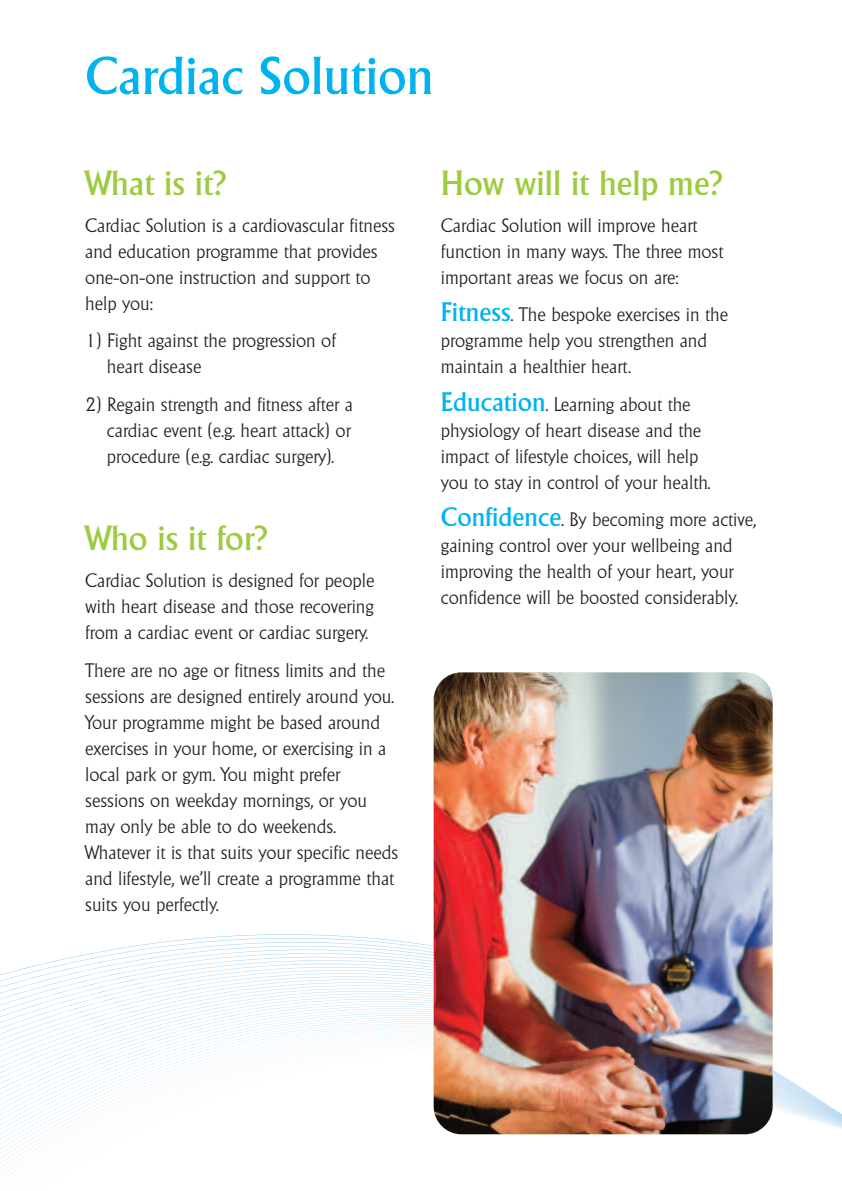
<style>
.page{position:relative;width:842px;height:1191px;background:#fff}
.page>*{position:absolute;margin:0;border:0;box-sizing:border-box;transform-origin:0 0}
.t1{font:500 51.8px "Adelon";color:#00b3ee}
.t2{font:500 34px "Adelon";color:#9ccb3d}
.t3{font:300 19px/26px "Adelon";color:#231f20}
.s1{font-weight:500;font-size:26px;color:#00b3ee}
</style>
<div class="page">
<svg style="left:0;top:672px;width:842px;height:516px"></svg>
<img style="left:434px;top:672px;width:339px;height:462px;border-radius:28px">
<h1 class="t1" style="left:85px;top:46px;width:350px">Cardiac Solution</h1>
<h2 class="t2" style="left:85px;top:163px;width:143px">What is it?</h2>
<p class="t3" style="left:85px;top:212px;width:311px">Cardiac Solution is a cardiovascular fitness and education programme that provides one-on-one instruction and support to help you:</p>
<p class="t3" style="left:107px;top:328px;width:230px;text-indent:-22px">1) Fight against the progression of heart disease</p>
<p class="t3" style="left:107px;top:391px;width:248px;text-indent:-22px">2) Regain strength and fitness after a cardiac event (e.g. heart attack) or procedure (e.g. cardiac surgery).</p>
<h2 class="t2" style="left:85px;top:518px;width:184px">Who is it for?</h2>
<p class="t3" style="left:85px;top:567px;width:291px;text-align:justify">Cardiac Solution is designed for people with heart disease and those recovering from a cardiac event or cardiac surgery.</p>
<p class="t3" style="left:85px;top:657px;width:315px">There are no age or fitness limits and the sessions are designed entirely around you.<br>Your programme might be based around exercises in your home, or exercising in a local park or gym. You might prefer sessions on weekday mornings, or you may only be able to do weekends.<br>Whatever it is that suits your specific needs and lifestyle, we’ll create a programme that suits you perfectly.</p>
<h2 class="t2" style="left:441px;top:163px;width:284px">How will it help me?</h2>
<p class="t3" style="left:441px;top:212px;width:284px">Cardiac Solution will improve heart function in many ways. The three most important areas we focus on are:</p>
<p class="t3" style="left:441px;top:302px;width:289px"><span class="s1">Fitness</span>. The bespoke exercises in the programme help you strengthen and maintain a healthier heart.</p>
<p class="t3" style="left:441px;top:391px;width:271px"><span class="s1">Education</span>. Learning about the physiology of heart disease and the impact of lifestyle choices, will help you to stay in control of your health.</p>
<p class="t3" style="left:441px;top:506px;width:316px"><span class="s1">Confidence</span>. By becoming more active, gaining control over your wellbeing and improving the health of your heart, your confidence will be boosted considerably.</p>
</div>
